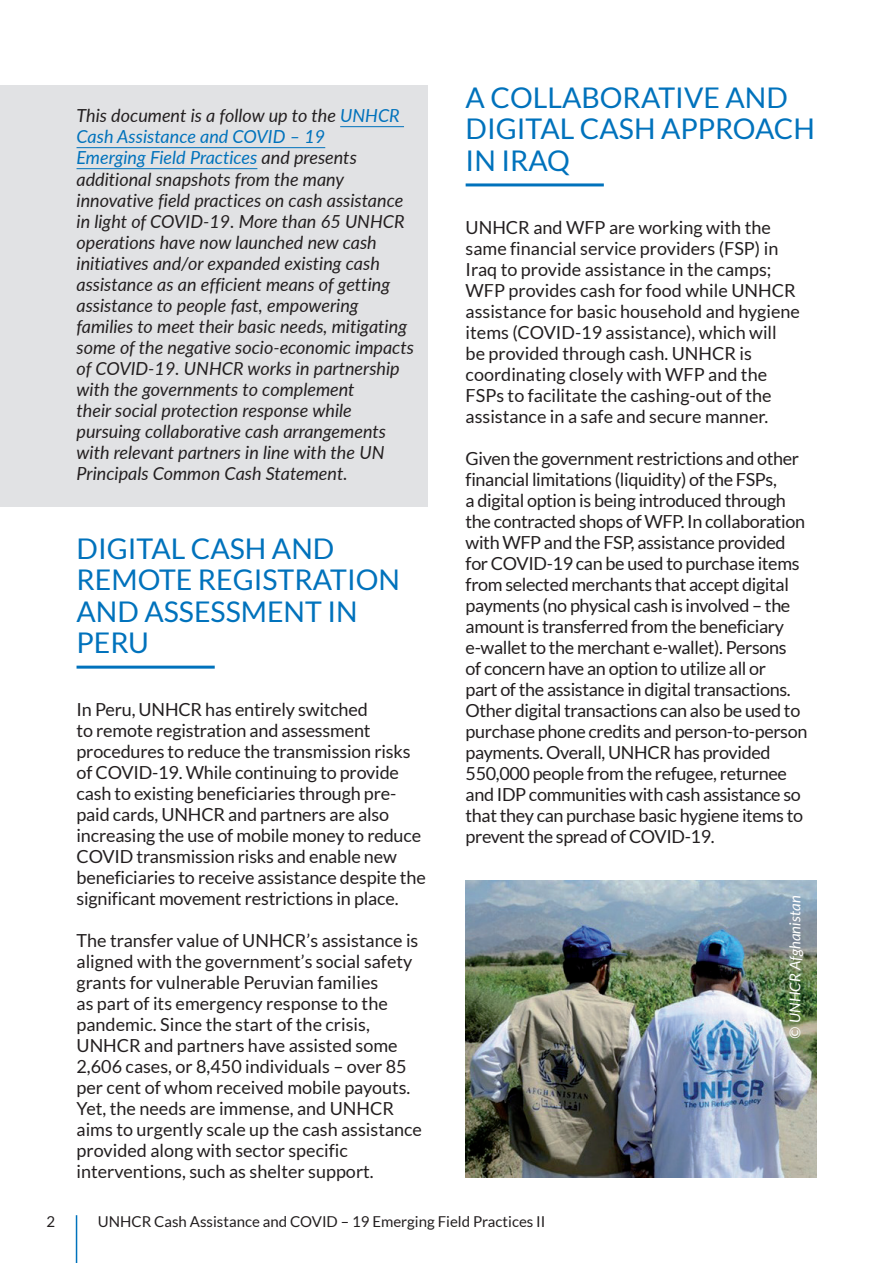
<style>
.page{position:relative;width:893px;height:1263px;background:#fff}
.page>*{position:absolute;margin:0;border:0;box-sizing:border-box;transform-origin:0 0}
.t1{font:28.5px/31.3px "Lato";color:#0072bc}
.t2{font:18px/21px "Lato";letter-spacing:-.01em;color:#231f20}
.t3{font:italic 18px/21px "Lato";color:#231f20}
.t4{font:15px "Lato";color:#231f20}
.t5{font:italic 15px "Lato";color:#fff}
.s1{color:#0072bc}
</style>
<div class="page">
<hr style="left:76px;top:1215px;width:1px;height:48px;background:#0072bc">
<div style="left:0;top:85px;width:427px;height:421px;background:#e1e2e4"></div>
<hr style="left:340px;top:126px;width:64px;height:1px;background:#0072bc">
<hr style="left:77px;top:147px;width:248px;height:1px;background:#0072bc">
<hr style="left:77px;top:168px;width:180px;height:1px;background:#0072bc">
<hr style="left:77px;top:666px;width:138px;height:3px;background:#0072bc">
<hr style="left:466px;top:183px;width:138px;height:3px;background:#0072bc">
<img style="left:466px;top:880px;width:350px;height:298px">
<p class="t3" style="left:77px;top:105px;width:339px">This document is a follow up to the <span class="s1">UNHCR Cash Assistance and COVID – 19<br>Emerging Field Practices</span> and presents additional snapshots from the many innovative field practices on cash assistance in light of COVID-19. More than 65 UNHCR operations have now launched new cash initiatives and/or expanded existing cash assistance as an efficient means of getting assistance to people fast, empowering families to meet their basic needs, mitigating some of the negative socio-economic impacts of COVID-19. UNHCR works in partnership with the governments to complement<br>their social protection response while pursuing collaborative cash arrangements with relevant partners in line with the UN Principals Common Cash Statement.</p>
<h1 class="t1" style="left:77px;top:533px;width:325px">DIGITAL CASH AND<br>REMOTE REGISTRATION<br>AND ASSESSMENT IN<br>PERU</h1>
<p class="t2" style="left:77px;top:699px;width:351px">In Peru, UNHCR has entirely switched<br>to remote registration and assessment procedures to reduce the transmission risks of COVID-19. While continuing to provide cash to existing beneficiaries through pre&shy;paid cards, UNHCR and partners are also increasing the use of mobile money to reduce COVID transmission risks and enable new beneficiaries to receive assistance despite the significant movement restrictions in place.</p>
<p class="t2" style="left:77px;top:930px;width:347px">The transfer value of UNHCR’s assistance is aligned with the government’s social safety grants for vulnerable Peruvian families<br>as part of its emergency response to the pandemic. Since the start of the crisis, UNHCR and partners have assisted some 2,606 cases, or 8,450 individuals – over 85 per cent of whom received mobile payouts.<br>Yet, the needs are immense, and UNHCR aims to urgently scale up the cash assistance provided along with sector specific interventions, such as shelter support.</p>
<h1 class="t1" style="left:466px;top:82px;width:351px">A COLLABORATIVE AND<br>DIGITAL CASH APPROACH<br>IN IRAQ</h1>
<p class="t2" style="left:466px;top:217px;width:336px">UNHCR and WFP are working with the same financial service providers (FSP) in Iraq to provide assistance in the camps; WFP provides cash for food while UNHCR assistance for basic household and hygiene items (COVID-19 assistance), which will be provided through cash. UNHCR is coordinating closely with WFP and the FSPs to facilitate the cashing-out of the assistance in a safe and secure manner.</p>
<p class="t2" style="left:466px;top:448px;width:343px">Given the government restrictions and other financial limitations (liquidity) of the FSPs,<br>a digital option is being introduced through the contracted shops of WFP. In collaboration with WFP and the FSP, assistance provided for COVID-19 can be used to purchase items from selected merchants that accept digital payments (no physical cash is involved – the amount is transferred from the beneficiary e-wallet to the merchant e-wallet). Persons<br>of concern have an option to utilize all or<br>part of the assistance in digital transactions.<br>Other digital transactions can also be used to purchase phone credits and person-to-person payments. Overall, UNHCR has provided 550,000 people from the refugee, returnee and IDP communities with cash assistance so that they can purchase basic hygiene items to prevent the spread of COVID-19.</p>
<p class="t5" style="left:784px;top:1039px;width:145px;rotate:-90deg">© UNHCR Afghanistan</p>
<p class="t4" style="left:47px;top:1213px;width:10px">2</p>
<p class="t4" style="left:98px;top:1213px;width:449px">UNHCR Cash Assistance and COVID – 19 Emerging Field Practices II</p>
</div>
